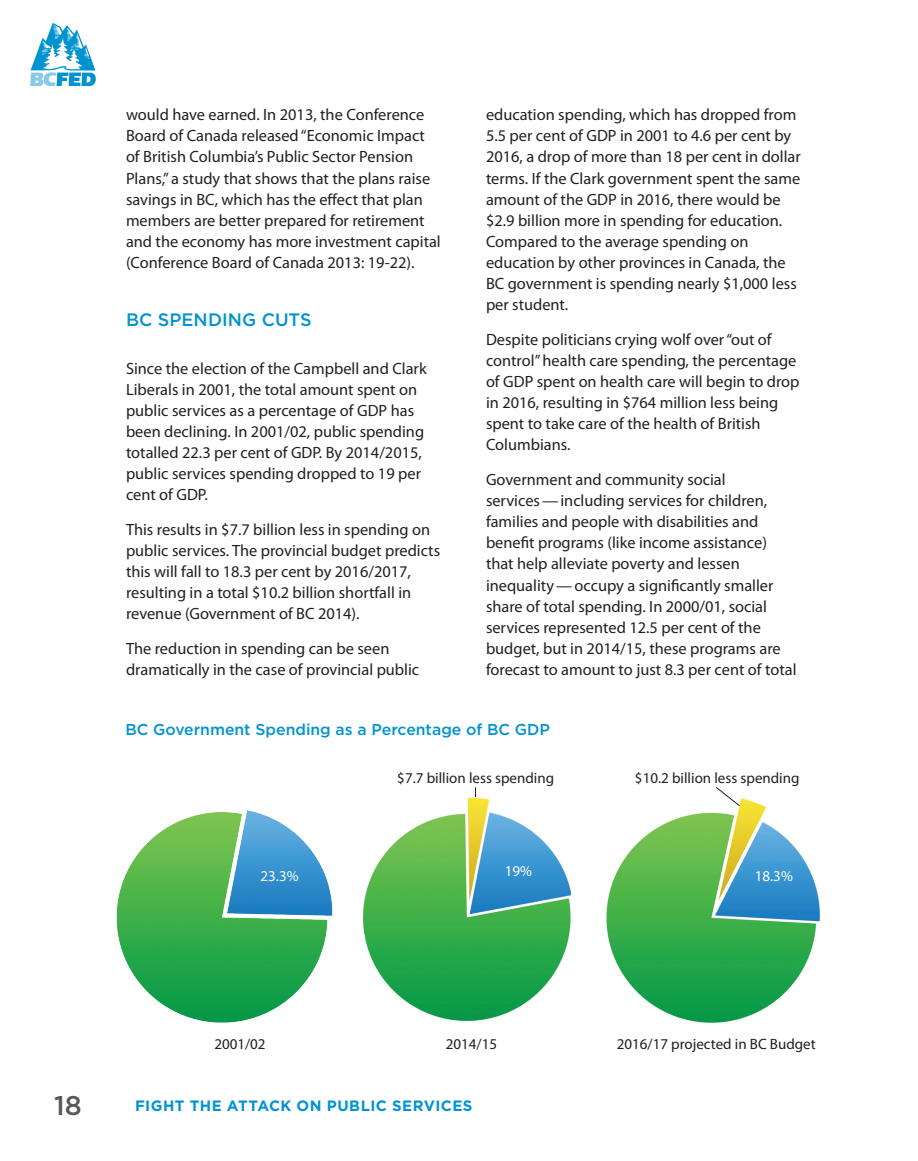
<style>
.page{position:relative;width:918px;height:1161px;background:#fff}
.page>*{position:absolute;margin:0;border:0;box-sizing:border-box;transform-origin:0 0}
.t1{font:500 27px "Gotham";color:#57585a}
.t2{font:500 18px "Gotham";letter-spacing:.005em;color:#0093d0}
.t3{font:16.35px/21.1px "Myriad Pro";color:#231f20}
.t4{font:500 15.75px "Gotham";color:#0093d0}
.t5{font:15px "Myriad Pro";color:#231f20}
.t6{font:700 15px "Gotham";letter-spacing:.03em;color:#0093d0}
.t7{font:15px "Myriad Pro";color:#fff}
</style>
<div class="page">
<svg style="left:30px;top:23px;width:66px;height:64px"></svg>
<img style="left:117px;top:810px;width:215px;height:213px">
<img style="left:363px;top:798px;width:208px;height:223px">
<img style="left:606px;top:798px;width:214px;height:225px">
<svg style="left:715px;top:787px;width:26px;height:20px"></svg>
<p class="t3" style="left:126px;top:104px;width:316px">would have earned. In 2013, the Conference Board of Canada released “Economic Impact of British Columbia’s Public Sector Pension Plans,” a study that shows that the plans raise savings in BC, which has the effect that plan members are better prepared for retirement and the economy has more investment capital (Conference Board of Canada 2013: 19-22).</p>
<p class="t2" style="left:126px;top:307px;width:187px">BC SPENDING CUTS</p>
<p class="t3" style="left:126px;top:357px;width:302px">Since the election of the Campbell and Clark Liberals in 2001, the total amount spent on public services as a percentage of GDP has been declining. In 2001/02, public spending totalled 22.3 per cent of GDP. By 2014/2015, public services spending dropped to 19 per cent of GDP.</p>
<p class="t3" style="left:126px;top:519px;width:316px">This results in $7.7 billion less in spending on public services. The provincial budget predicts this will fall to 18.3 per cent by 2016/2017, resulting in a total $10.2 billion shortfall in revenue (Government of BC 2014).</p>
<p class="t3" style="left:126px;top:638px;width:295px">The reduction in spending can be seen dramatically in the case of provincial public</p>
<p class="t3" style="left:486px;top:104px;width:316px">education spending, which has dropped from 5.5 per cent of GDP in 2001 to 4.6 per cent by 2016, a drop of more than 18 per cent in dollar terms. If the Clark government spent the same amount of the GDP in 2016, there would be $2.9 billion more in spending for education.<br>Compared to the average spending on education by other provinces in Canada, the BC government is spending nearly $1,000 less per student.</p>
<p class="t3" style="left:486px;top:329px;width:315px">Despite politicians crying wolf over “out of control” health care spending, the percentage of GDP spent on health care will begin to drop in 2016, resulting in $764 million less being spent to take care of the health of British Columbians.</p>
<p class="t3" style="left:486px;top:469px;width:312px">Government and community social services—including services for children, families and people with disabilities and benefit programs (like income assistance) that help alleviate poverty and lessen inequality—occupy a significantly smaller share of total spending. In 2000/01, social services represented 12.5 per cent of the budget, but in 2014/15, these programs are forecast to amount to just 8.3 per cent of total</p>
<p class="t4" style="left:125px;top:719px;width:426px">BC Government Spending as a Percentage of BC GDP</p>
<p class="t7" style="left:261px;top:866px;width:40px">23.3%</p>
<p class="t5" style="left:214px;top:1035px;width:53px">2001/02</p>
<p class="t5" style="left:397px;top:769px;width:158px">$7.7 billion less spending</p>
<p class="t5" style="left:635px;top:769px;width:166px">$10.2 billion less spending</p>
<p class="t7" style="left:505px;top:862px;width:29px">19%</p>
<p class="t5" style="left:446px;top:1035px;width:53px">2014/15</p>
<p class="t7" style="left:755px;top:866px;width:40px">18.3%</p>
<p class="t5" style="left:617px;top:1035px;width:200px">2016/17 projected in BC Budget</p>
<h1 class="t1" style="left:54px;top:1088px;width:29px">18</h1>
<p class="t6" style="left:135px;top:1096px;width:339px">FIGHT THE ATTACK ON PUBLIC SERVICES</p>
</div>
